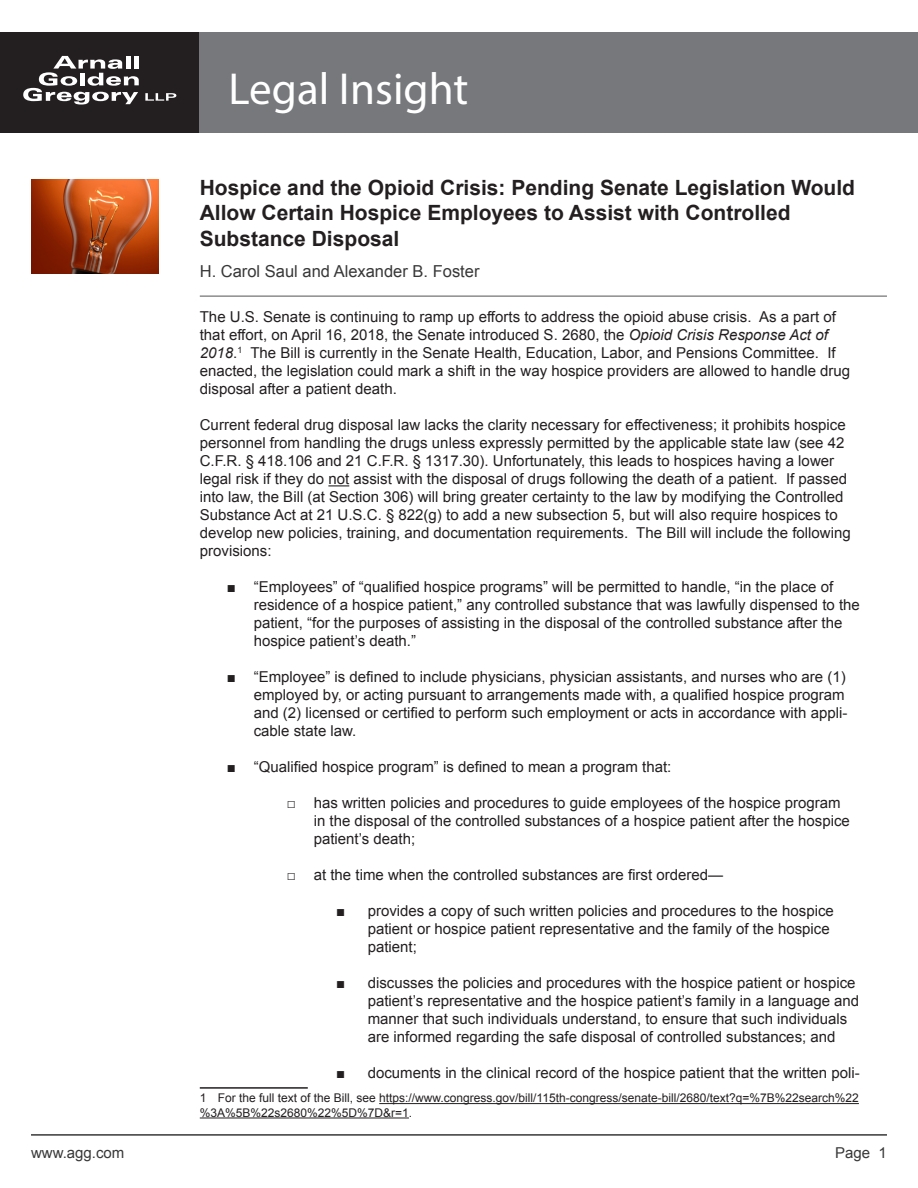
<style>
.page{position:relative;width:918px;height:1188px;background:#fff}
.page>*{position:absolute;margin:0;border:0;box-sizing:border-box;transform-origin:0 0}
.t1{font:45px "Myriad Pro";color:#fff}
.t2{font:700 21px/25.2px "Arial";color:#231f20}
.t3{font:16.5px "Arial";color:#383839}
.Regular_text{font:15px/18px "Arial";color:#231f20}
.t4{font:15px "Arial";color:#383839}
.Footnote{font:12px/14.4px "Arial";color:#231f20}
.s1{font-style:italic}
</style>
<div class="page">
<div style="left:0;top:32px;width:200px;height:101px;background:#231f20"></div>
<svg style="left:23px;top:56px;width:116px;height:49px"></svg>
<svg style="left:145px;top:93px;width:31px;height:8px"></svg>
<div style="left:200px;top:32px;width:718px;height:101px;background:#76787b"></div>
<hr style="left:31px;top:1134px;width:856px;height:2px;background:#383839">
<img style="left:31px;top:180px;width:128px;height:94px">
<hr style="left:200px;top:296px;width:687px;height:1px;background:#535355">
<svg style="left:328px;top:485px;width:21px;height:1px"></svg>
<hr style="left:200px;top:1087px;width:108px;height:2px;background:#231f20">
<hr style="left:379px;top:1103px;width:480px;height:1px;background:#231f20">
<hr style="left:200px;top:1118px;width:209px;height:1px;background:#231f20">
<h1 class="t1" style="left:229px;top:61px;width:241px">Legal Insight</h1>
<p class="t2" style="left:200px;top:176px;width:657px">Hospice and the Opioid Crisis: Pending Senate Legislation Would<br>Allow Certain Hospice Employees to Assist with Controlled<br>Substance Disposal</p>
<p class="t3" style="left:200px;top:261px;width:281px">H. Carol Saul and Alexander B. Foster</p>
<p class="Regular_text" style="left:200px;top:308px;width:652px">The U.S. Senate is continuing to ramp up efforts to address the opioid abuse crisis. As a part of that effort, on April 16, 2018, the Senate introduced S. 2680, the <span class="s1">Opioid Crisis Response Act of 2018</span>.<sup>1</sup> The Bill is currently in the Senate Health, Education, Labor, and Pensions Committee. If enacted, the legislation could mark a shift in the way hospice providers are allowed to handle drug disposal after a patient death.</p>
<p class="Regular_text" style="left:200px;top:416px;width:653px">Current federal drug disposal law lacks the clarity necessary for effectiveness; it prohibits hospice personnel from handling the drugs unless expressly permitted by the applicable state law (see 42<br>C.F.R. § 418.106 and 21 C.F.R. § 1317.30). Unfortunately, this leads to hospices having a lower legal risk if they do not assist with the disposal of drugs following the death of a patient. If passed into law, the Bill (at Section 306) will bring greater certainty to the law by modifying the Controlled Substance Act at 21 U.S.C. § 822(g) to add a new subsection 5, but will also require hospices to develop new policies, training, and documentation requirements. The Bill will include the following provisions:</p>
<p class="Regular_text" style="left:254px;top:578px;width:608px;text-indent:-27px">■ “Employees” of “qualified hospice programs” will be permitted to handle, “in the place of residence of a hospice patient,” any controlled substance that was lawfully dispensed to the patient, “for the purposes of assisting in the disposal of the controlled substance after the hospice patient’s death.”</p>
<p class="Regular_text" style="left:254px;top:668px;width:595px;text-indent:-27px">■ “Employee” is defined to include physicians, physician assistants, and nurses who are (1) employed by, or acting pursuant to arrangements made with, a qualified hospice program and (2) licensed or certified to perform such employment or acts in accordance with appli&shy;cable state law.</p>
<p class="Regular_text" style="left:227px;top:758px;width:446px">■ “Qualified hospice program” is defined to mean a program that:</p>
<p class="Regular_text" style="left:314px;top:794px;width:538px;text-indent:-27px">□ has written policies and procedures to guide employees of the hospice program in the disposal of the controlled substances of a hospice patient after the hospice patient’s death;</p>
<p class="Regular_text" style="left:287px;top:866px;width:438px">□ at the time when the controlled substances are first ordered—</p>
<p class="Regular_text" style="left:368px;top:902px;width:468px;text-indent:-32px">■ provides a copy of such written policies and procedures to the hospice patient or hospice patient representative and the family of the hospice patient;</p>
<p class="Regular_text" style="left:368px;top:974px;width:493px;text-indent:-32px">■ discusses the policies and procedures with the hospice patient or hospice patient’s representative and the hospice patient’s family in a language and manner that such individuals understand, to ensure that such individuals are informed regarding the safe disposal of controlled substances; and</p>
<p class="Regular_text" style="left:336px;top:1064px;width:525px">■ documents in the clinical record of the hospice patient that the written poli-</p>
<p class="Footnote" style="left:200px;top:1091px;width:661px">1 For the full text of the Bill, see https://www.congress.gov/bill/115th-congress/senate-bill/2680/text?q=%7B%22search%22 %3A%5B%22s2680%22%5D%7D&amp;r=1.</p>
<p class="t4" style="left:31px;top:1142px;width:95px">www.agg.com</p>
<p class="t4" style="left:835px;top:1142px;width:53px">Page 1</p>
</div>
